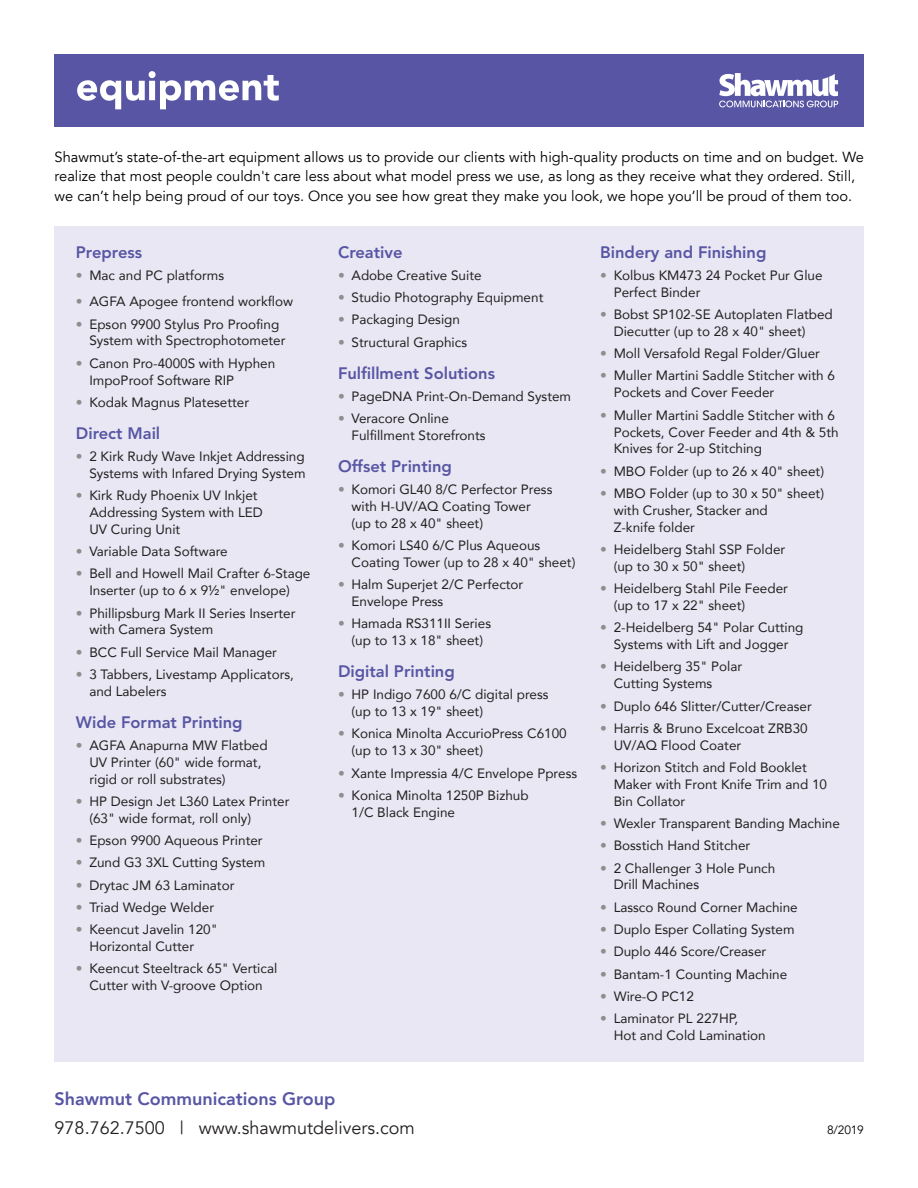
<style>
.page{position:relative;width:918px;height:1188px;background:#fff}
.page>*{position:absolute;margin:0;border:0;box-sizing:border-box;transform-origin:0 0}
.t1{font:18px "Avenir";color:#231f20}
.t2{font:800 18px "Avenir";color:#5855a4}
.t3{font:800 16.5px "Avenir LT Std";color:#5855a4}
.t4{font:14.7px/19.5px "Avenir";color:#000}
.t5{font:13.5px/16.8px "Avenir";color:#231f20}
.t6{font:12px "Avenir";color:#000}
.s1{color:#8d8e8e}
</style>
<div class="page">
<div style="left:54px;top:54px;width:810px;height:73px;background:#5855a4"></div>
<div style="left:54px;top:226px;width:810px;height:836px;background:#e8e7f3"></div>
<svg style="left:77px;top:71px;width:202px;height:38px"></svg>
<svg style="left:719px;top:73px;width:119px;height:34px"></svg>
<p class="t4" style="left:55px;top:147px;width:811px">Shawmut’s state-of-the-art equipment allows us to provide our clients with high-quality products on time and on budget. We realize that most people couldn't care less about what model press we use, as long as they receive what they ordered. Still, we can’t help being proud of our toys. Once you see how great they make you look, we hope you’ll be proud of them too.</p>
<p class="t3" style="left:76px;top:242px;width:68px">Prepress</p>
<p class="t5" style="left:76px;top:266px;width:150px"><span class="s1">•</span> Mac and PC platforms</p>
<p class="t5" style="left:76px;top:293px;width:219px"><span class="s1">•</span> AGFA Apogee frontend workflow</p>
<p class="t5" style="left:89px;top:315px;width:198px;text-indent:-14px"><span class="s1">•</span> Epson 9900 Stylus Pro Proofing<br>System with Spectrophotometer</p>
<p class="t5" style="left:89px;top:354px;width:187px;text-indent:-14px"><span class="s1">•</span> Canon Pro-4000S with Hyphen<br>ImpoProof Software RIP</p>
<p class="t5" style="left:76px;top:393px;width:175px"><span class="s1">•</span> Kodak Magnus Platesetter</p>
<p class="t3" style="left:76px;top:423px;width:86px">Direct Mail</p>
<p class="t5" style="left:76px;top:447px;width:231px;text-align:right"><span class="s1">•</span> 2 Kirk Rudy Wave Inkjet Addressing<br>Systems with Infared Drying System</p>
<p class="t5" style="left:89px;top:487px;width:175px;text-indent:-14px"><span class="s1">•</span> Kirk Rudy Phoenix UV Inkjet<br>Addressing System with LED<br>UV Curing Unit</p>
<p class="t5" style="left:76px;top:543px;width:153px"><span class="s1">•</span> Variable Data Software</p>
<p class="t5" style="left:76px;top:565px;width:236px;text-align:center"><span class="s1">•</span> Bell and Howell Mail Crafter 6-Stage<br>Inserter (up to 6 x 9½" envelope)</p>
<p class="t5" style="left:89px;top:604px;width:208px;text-indent:-14px"><span class="s1">•</span> Phillipsburg Mark II Series Inserter with Camera System</p>
<p class="t5" style="left:76px;top:643px;width:203px"><span class="s1">•</span> BCC Full Service Mail Manager</p>
<p class="t5" style="left:89px;top:665px;width:206px;text-indent:-14px"><span class="s1">•</span> 3 Tabbers, Livestamp Applicators, and Labelers</p>
<p class="t3" style="left:76px;top:712px;width:168px">Wide Format Printing</p>
<p class="t5" style="left:89px;top:736px;width:180px;text-indent:-14px"><span class="s1">•</span> AGFA Anapurna MW Flatbed<br>UV Printer (60" wide format, rigid or roll substrates)</p>
<p class="t5" style="left:89px;top:792px;width:202px;text-indent:-14px"><span class="s1">•</span> HP Design Jet L360 Latex Printer (63" wide format, roll only)</p>
<p class="t5" style="left:76px;top:832px;width:188px"><span class="s1">•</span> Epson 9900 Aqueous Printer</p>
<p class="t5" style="left:76px;top:854px;width:191px"><span class="s1">•</span> Zund G3 3XL Cutting System</p>
<p class="t5" style="left:76px;top:876px;width:160px"><span class="s1">•</span> Drytac JM 63 Laminator</p>
<p class="t5" style="left:76px;top:898px;width:140px"><span class="s1">•</span> Triad Wedge Welder</p>
<p class="t5" style="left:89px;top:921px;width:130px;text-indent:-14px"><span class="s1">•</span> Keencut Javelin 120"<br>Horizontal Cutter</p>
<p class="t5" style="left:76px;top:960px;width:203px;text-align:center"><span class="s1">•</span> Keencut Steeltrack 65" Vertical<br>Cutter with V-groove Option</p>
<p class="t3" style="left:338px;top:242px;width:66px">Creative</p>
<p class="t5" style="left:338px;top:266px;width:145px"><span class="s1">•</span> Adobe Creative Suite</p>
<p class="t5" style="left:338px;top:289px;width:207px"><span class="s1">•</span> Studio Photography Equipment</p>
<p class="t5" style="left:338px;top:311px;width:124px"><span class="s1">•</span> Packaging Design</p>
<p class="t5" style="left:338px;top:333px;width:131px"><span class="s1">•</span> Structural Graphics</p>
<p class="t3" style="left:338px;top:363px;width:159px">Fulfillment Solutions</p>
<p class="t5" style="left:338px;top:387px;width:235px"><span class="s1">•</span> PageDNA Print-On-Demand System</p>
<p class="t5" style="left:352px;top:410px;width:136px;text-indent:-14px"><span class="s1">•</span> Veracore Online<br>Fulfillment Storefronts</p>
<p class="t3" style="left:338px;top:456px;width:115px">Offset Printing</p>
<p class="t5" style="left:352px;top:481px;width:202px;text-indent:-14px"><span class="s1">•</span> Komori GL40 8/C Perfector Press with H-UV/AQ Coating Tower (up to 28 x 40" sheet)</p>
<p class="t5" style="left:352px;top:537px;width:225px;text-indent:-14px"><span class="s1">•</span> Komori LS40 6/C Plus Aqueous<br>Coating Tower (up to 28 x 40" sheet)</p>
<p class="t5" style="left:352px;top:576px;width:173px;text-indent:-14px"><span class="s1">•</span> Halm Superjet 2/C Perfector<br>Envelope Press</p>
<p class="t5" style="left:338px;top:615px;width:155px;text-align:center"><span class="s1">•</span> Hamada RS311II Series (up to 13 x 18" sheet)</p>
<p class="t3" style="left:338px;top:662px;width:118px">Digital Printing</p>
<p class="t5" style="left:352px;top:686px;width:199px;text-indent:-14px"><span class="s1">•</span> HP Indigo 7600 6/C digital press (up to 13 x 19" sheet)</p>
<p class="t5" style="left:352px;top:725px;width:217px;text-indent:-14px"><span class="s1">•</span> Konica Minolta AccurioPress C6100 (up to 13 x 30" sheet)</p>
<p class="t5" style="left:338px;top:764px;width:241px"><span class="s1">•</span> Xante Impressia 4/C Envelope Ppress</p>
<p class="t5" style="left:352px;top:786px;width:179px;text-indent:-14px"><span class="s1">•</span> Konica Minolta 1250P Bizhub<br>1/C Black Engine</p>
<p class="t2" style="left:55px;top:1084px;width:282px">Shawmut Communications Group</p>
<p class="t1" style="left:55px;top:1117px;width:362px">978.762.7500 | www.shawmutdelivers.com</p>
<p class="t3" style="left:600px;top:242px;width:168px">Bindery and Finishing</p>
<p class="t5" style="left:614px;top:266px;width:210px;text-indent:-14px"><span class="s1">•</span> Kolbus KM473 24 Pocket Pur Glue<br>Perfect Binder</p>
<p class="t5" style="left:614px;top:306px;width:221px;text-indent:-14px"><span class="s1">•</span> Bobst SP102-SE Autoplaten Flatbed<br>Diecutter (up to 28 x 40" sheet)</p>
<p class="t5" style="left:600px;top:345px;width:221px"><span class="s1">•</span> Moll Versafold Regal Folder/Gluer</p>
<p class="t5" style="left:614px;top:367px;width:223px;text-indent:-14px"><span class="s1">•</span> Muller Martini Saddle Stitcher with 6<br>Pockets and Cover Feeder</p>
<p class="t5" style="left:614px;top:406px;width:226px;text-indent:-14px"><span class="s1">•</span> Muller Martini Saddle Stitcher with 6<br>Pockets, Cover Feeder and 4th &amp; 5th<br>Knives for 2-up Stitching</p>
<p class="t5" style="left:600px;top:462px;width:225px"><span class="s1">•</span> MBO Folder (up to 26 x 40" sheet)</p>
<p class="t5" style="left:614px;top:484px;width:212px;text-indent:-14px"><span class="s1">•</span> MBO Folder (up to 30 x 50" sheet) with Crusher, Stacker and<br>Z-knife folder</p>
<p class="t5" style="left:614px;top:540px;width:173px;text-indent:-14px"><span class="s1">•</span> Heidelberg Stahl SSP Folder (up to 30 x 50" sheet)</p>
<p class="t5" style="left:614px;top:580px;width:176px;text-indent:-14px"><span class="s1">•</span> Heidelberg Stahl Pile Feeder (up to 17 x 22" sheet)</p>
<p class="t5" style="left:600px;top:619px;width:205px;text-align:center"><span class="s1">•</span> 2-Heidelberg 54" Polar Cutting<br>Systems with Lift and Jogger</p>
<p class="t5" style="left:614px;top:658px;width:130px;text-indent:-14px"><span class="s1">•</span> Heidelberg 35" Polar<br>Cutting Systems</p>
<p class="t5" style="left:600px;top:697px;width:213px"><span class="s1">•</span> Duplo 646 Slitter/Cutter/Creaser</p>
<p class="t5" style="left:614px;top:719px;width:196px;text-indent:-14px"><span class="s1">•</span> Harris &amp; Bruno Excelcoat ZRB30<br>UV/AQ Flood Coater</p>
<p class="t5" style="left:614px;top:758px;width:215px;text-indent:-14px"><span class="s1">•</span> Horizon Stitch and Fold Booklet<br>Maker with Front Knife Trim and 10<br>Bin Collator</p>
<p class="t5" style="left:600px;top:815px;width:241px"><span class="s1">•</span> Wexler Transparent Banding Machine</p>
<p class="t5" style="left:600px;top:837px;width:152px"><span class="s1">•</span> Bosstich Hand Stitcher</p>
<p class="t5" style="left:614px;top:859px;width:163px;text-indent:-14px"><span class="s1">•</span> 2 Challenger 3 Hole Punch<br>Drill Machines</p>
<p class="t5" style="left:600px;top:898px;width:199px"><span class="s1">•</span> Lassco Round Corner Machine</p>
<p class="t5" style="left:600px;top:920px;width:196px"><span class="s1">•</span> Duplo Esper Collating System</p>
<p class="t5" style="left:600px;top:943px;width:168px"><span class="s1">•</span> Duplo 446 Score/Creaser</p>
<p class="t5" style="left:600px;top:965px;width:189px"><span class="s1">•</span> Bantam-1 Counting Machine</p>
<p class="t5" style="left:600px;top:987px;width:95px"><span class="s1">•</span> Wire-O PC12</p>
<p class="t5" style="left:614px;top:1010px;width:154px;text-indent:-14px"><span class="s1">•</span> Laminator PL 227HP,<br>Hot and Cold Lamination</p>
<p class="t6" style="left:827px;top:1123px;width:38px">8/2019</p>
</div>
